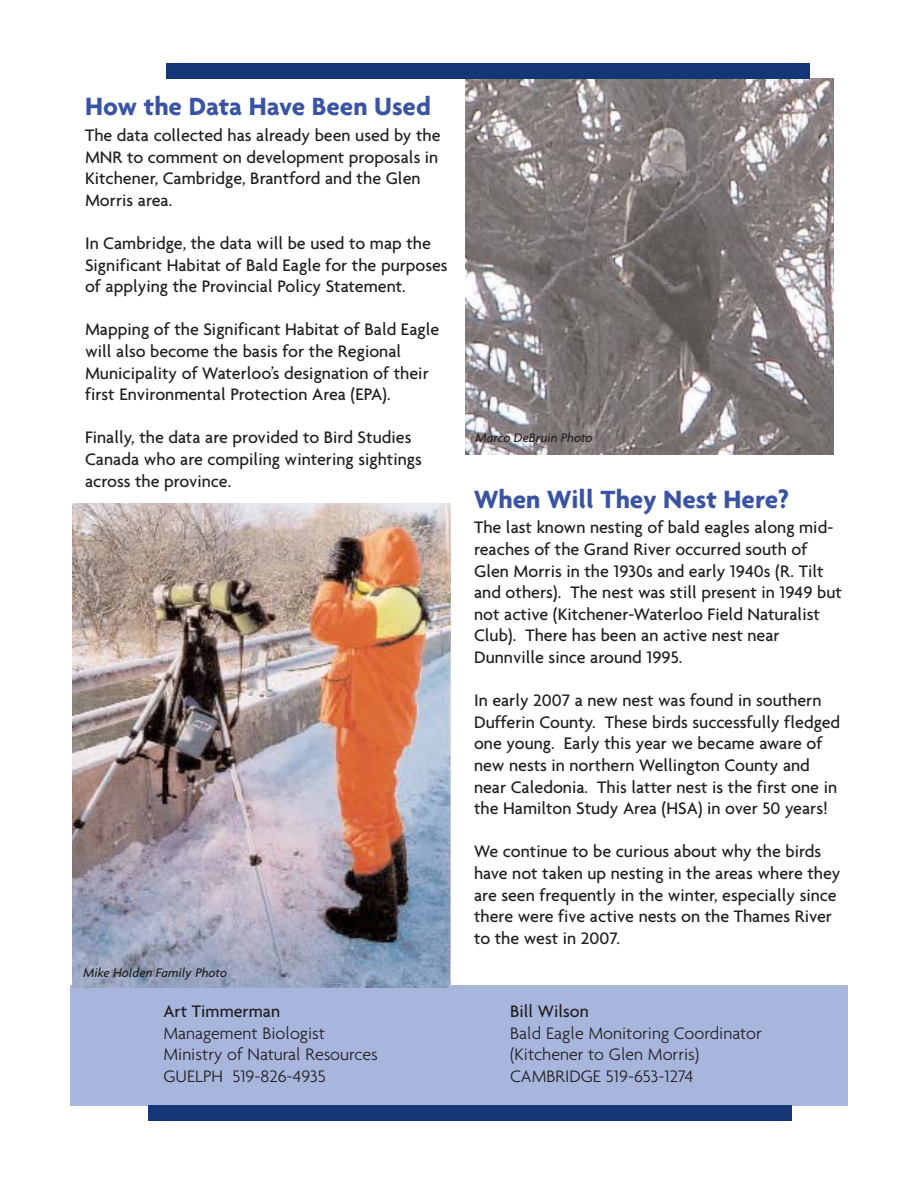
<style>
.page{position:relative;width:918px;height:1188px;background:#fff}
.page>*{position:absolute;margin:0;border:0;box-sizing:border-box;transform-origin:0 0}
.t1{font:700 27px "Agenda";color:#3a54a3}
.t2{font:500 18px/21.6px "Agenda";color:#231f20}
.t3{font:300 18px/21.6px "Agenda";color:#231f20}
.t4{font:italic 500 13.5px "Agenda";color:#231f20}
</style>
<div class="page">
<div style="left:70px;top:986px;width:777px;height:120px;background:#a8b5dd"></div>
<img style="left:72px;top:503px;width:378px;height:485px">
<img style="left:465px;top:78px;width:369px;height:376px">
<div style="left:166px;top:63px;width:644px;height:15px;background:#153676"></div>
<div style="left:148px;top:1106px;width:644px;height:15px;background:#153676"></div>
<h1 class="t1" style="left:85px;top:96px;width:347px">How the Data Have Been Used</h1>
<p class="t2" style="left:85px;top:126px;width:357px">The data collected has already been used by the MNR to comment on development proposals in Kitchener, Cambridge, Brantford and the Glen Morris area.</p>
<p class="t2" style="left:85px;top:234px;width:364px">In Cambridge, the data will be used to map the<br>Significant Habitat of Bald Eagle for the purposes of applying the Provincial Policy Statement.</p>
<p class="t2" style="left:85px;top:320px;width:356px">Mapping of the Significant Habitat of Bald Eagle will also become the basis for the Regional Municipality of Waterloo’s designation of their first Environmental Protection Area (EPA).</p>
<p class="t2" style="left:85px;top:428px;width:338px">Finally, the data are provided to Bird Studies<br>Canada who are compiling wintering sightings across the province.</p>
<p class="t4" style="left:83px;top:968px;width:146px">Mike Holden Family Photo</p>
<p class="t2" style="left:163px;top:1002px;width:118px">Art Timmerman</p>
<p class="t3" style="left:163px;top:1024px;width:216px">Management Biologist<br>Ministry of Natural Resources<br>GUELPH 519-826-4935</p>
<p class="t4" style="left:476px;top:432px;width:119px">Marco DeBruin Photo</p>
<h1 class="t1" style="left:474px;top:488px;width:317px">When Will They Nest Here?</h1>
<p class="t2" style="left:474px;top:518px;width:369px">The last known nesting of bald eagles along mid&shy;reaches of the Grand River occurred south of Glen Morris in the 1930s and early 1940s (R. Tilt and others). The nest was still present in 1949 but not active (Kitchener-Waterloo Field Naturalist Club). There has been an active nest near Dunnville since around 1995.</p>
<p class="t2" style="left:474px;top:691px;width:368px">In early 2007 a new nest was found in southern Dufferin County. These birds successfully fledged one young. Early this year we became aware of new nests in northern Wellington County and near Caledonia. This latter nest is the first one in the Hamilton Study Area (HSA) in over 50 years!</p>
<p class="t2" style="left:474px;top:842px;width:368px">We continue to be curious about why the birds have not taken up nesting in the areas where they are seen frequently in the winter, especially since there were five active nests on the Thames River to the west in 2007.</p>
<p class="t2" style="left:510px;top:1002px;width:80px">Bill Wilson</p>
<p class="t3" style="left:510px;top:1024px;width:253px">Bald Eagle Monitoring Coordinator (Kitchener to Glen Morris)<br>CAMBRIDGE 519-653-1274</p>
</div>
